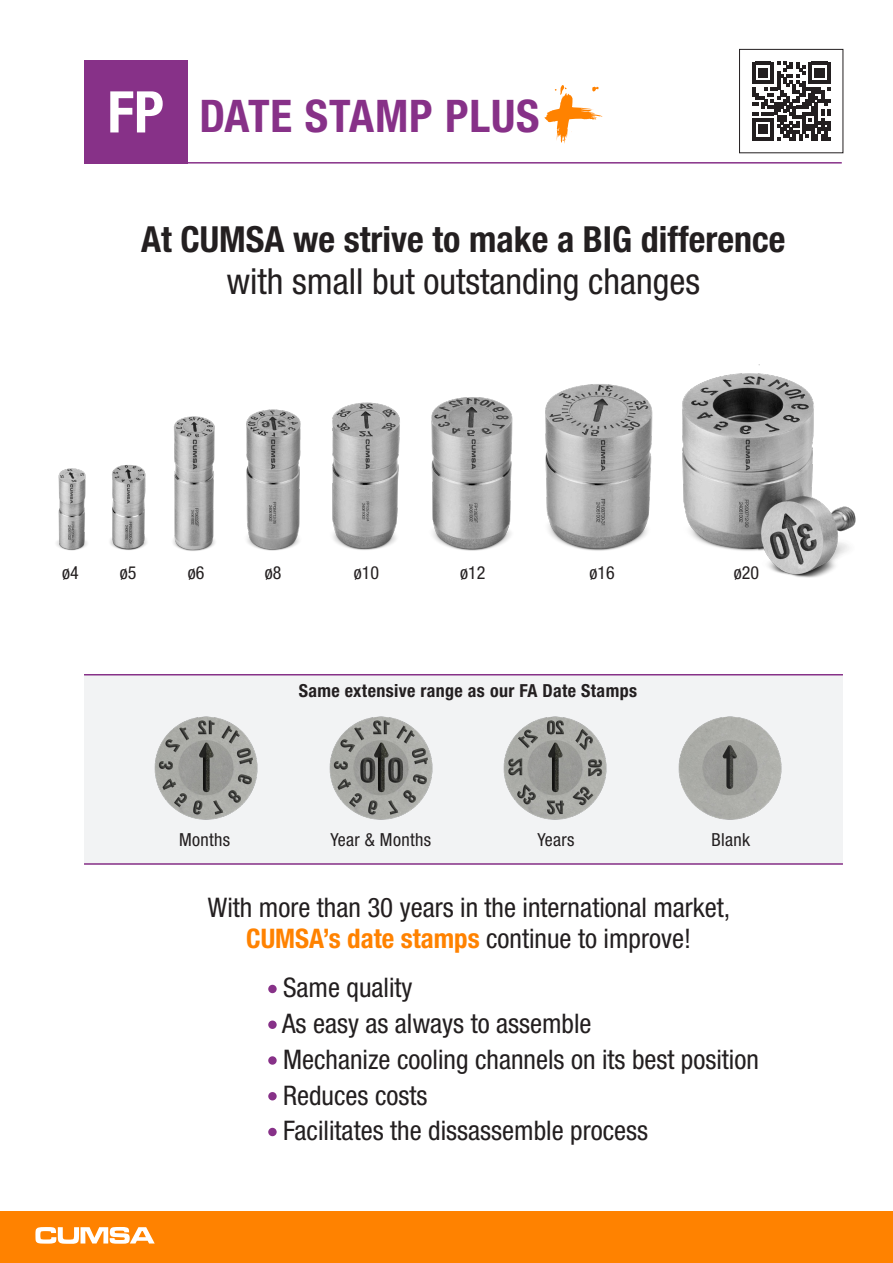
<style>
.page{position:relative;width:893px;height:1263px;background:#fff}
.page>*{position:absolute;margin:0;border:0;box-sizing:border-box;transform-origin:0 0}
.t1{font:700 condensed 57.45px "Helvetica Neue LT Std";color:#fff}
.t2{font:700 condensed 45px "Helvetica Neue LT Std";letter-spacing:.02em;color:#873188}
.M1{font:700 condensed 36px/42px "Helvetica Neue LT Std";color:#231f20;text-align:center}
.M1-2{font:condensed 27px "Helvetica Neue LT Std";color:#231f20}
.M1-3{font:condensed 18px "Helvetica Neue LT Std";letter-spacing:.02em;color:#231f20}
.M1-4{font:700 condensed 18px "Helvetica Neue LT Std";letter-spacing:.02em;color:#231f20}
.s1{font-weight:400}
.s2{font-weight:700;color:#ff8200}
</style>
<div class="page">
<div style="left:84px;top:675px;width:758px;height:189px;background:#f2f3f4"></div>
<hr style="left:84px;top:674px;width:759px;height:1px;background:#873188">
<hr style="left:84px;top:863px;width:759px;height:2px;background:#873188">
<div style="left:0;top:1212px;width:893px;height:51px;background:#ff8200"></div>
<div style="left:84px;top:60px;width:103px;height:104px;background:#873188"></div>
<hr style="left:187px;top:162px;width:655px;height:2px;background:#873188">
<svg style="left:35px;top:1227px;width:120px;height:17px"></svg>
<svg style="left:544px;top:85px;width:58px;height:59px"></svg>
<img style="left:56px;top:364px;width:800px;height:214px">
<div style="left:268px;top:985px;width:9px;height:8px;background:#873188;border-radius:50%"></div>
<div style="left:268px;top:1020px;width:9px;height:9px;background:#873188;border-radius:50%"></div>
<div style="left:268px;top:1056px;width:9px;height:9px;background:#873188;border-radius:50%"></div>
<div style="left:268px;top:1092px;width:9px;height:8px;background:#873188;border-radius:50%"></div>
<div style="left:268px;top:1128px;width:9px;height:8px;background:#873188;border-radius:50%"></div>
<img style="left:154px;top:716px;width:104px;height:104px">
<img style="left:329px;top:716px;width:104px;height:104px">
<img style="left:503px;top:716px;width:104px;height:104px">
<img style="left:678px;top:716px;width:104px;height:104px">
<svg style="left:752px;top:62px;width:78px;height:78px"></svg>
<div style="left:739px;top:49px;width:104px;height:104px;border:1px solid #231f20"></div>
<p class="t1" style="left:107px;top:77px;width:58px">FP</p>
<p class="t2" style="left:199px;top:88px;width:342px">DATE STAMP PLUS</p>
<p class="M1" style="left:141px;top:218px;width:646px">At CUMSA we strive to make a BIG difference <span class="s1">with small but outstanding changes</span></p>
<p class="M1-3" style="left:62px;top:562px;width:18px">ø4</p>
<p class="M1-3" style="left:120px;top:562px;width:18px">ø5</p>
<p class="M1-3" style="left:188px;top:562px;width:18px">ø6</p>
<p class="M1-3" style="left:265px;top:562px;width:18px">ø8</p>
<p class="M1-3" style="left:354px;top:562px;width:27px">ø10</p>
<p class="M1-3" style="left:460px;top:562px;width:27px">ø12</p>
<p class="M1-3" style="left:590px;top:562px;width:27px">ø16</p>
<p class="M1-3" style="left:734px;top:562px;width:27px">ø20</p>
<p class="M1-4" style="left:299px;top:679px;width:340px">Same extensive range as our FA Date Stamps</p>
<p class="M1-3" style="left:179px;top:829px;width:53px">Months</p>
<p class="M1-3" style="left:331px;top:829px;width:102px">Year &amp; Months</p>
<p class="M1-3" style="left:537px;top:829px;width:39px">Years</p>
<p class="M1-3" style="left:711px;top:829px;width:40px">Blank</p>
<p class="M1-2" style="left:208px;top:891px;width:524px">With more than 30 years in the international market,</p>
<p class="M1-2" style="left:246px;top:923px;width:446px"><span class="s2">CUMSA’s date stamps</span> continue to improve!</p>
<p class="M1-2" style="left:283px;top:972px;width:131px">Same quality</p>
<p class="M1-2" style="left:282px;top:1008px;width:311px">As easy as always to assemble</p>
<p class="M1-2" style="left:283px;top:1044px;width:477px">Mechanize cooling channels on its best position</p>
<p class="M1-2" style="left:283px;top:1079px;width:146px">Reduces costs</p>
<p class="M1-2" style="left:283px;top:1115px;width:366px">Facilitates the dissassemble process</p>
</div>
